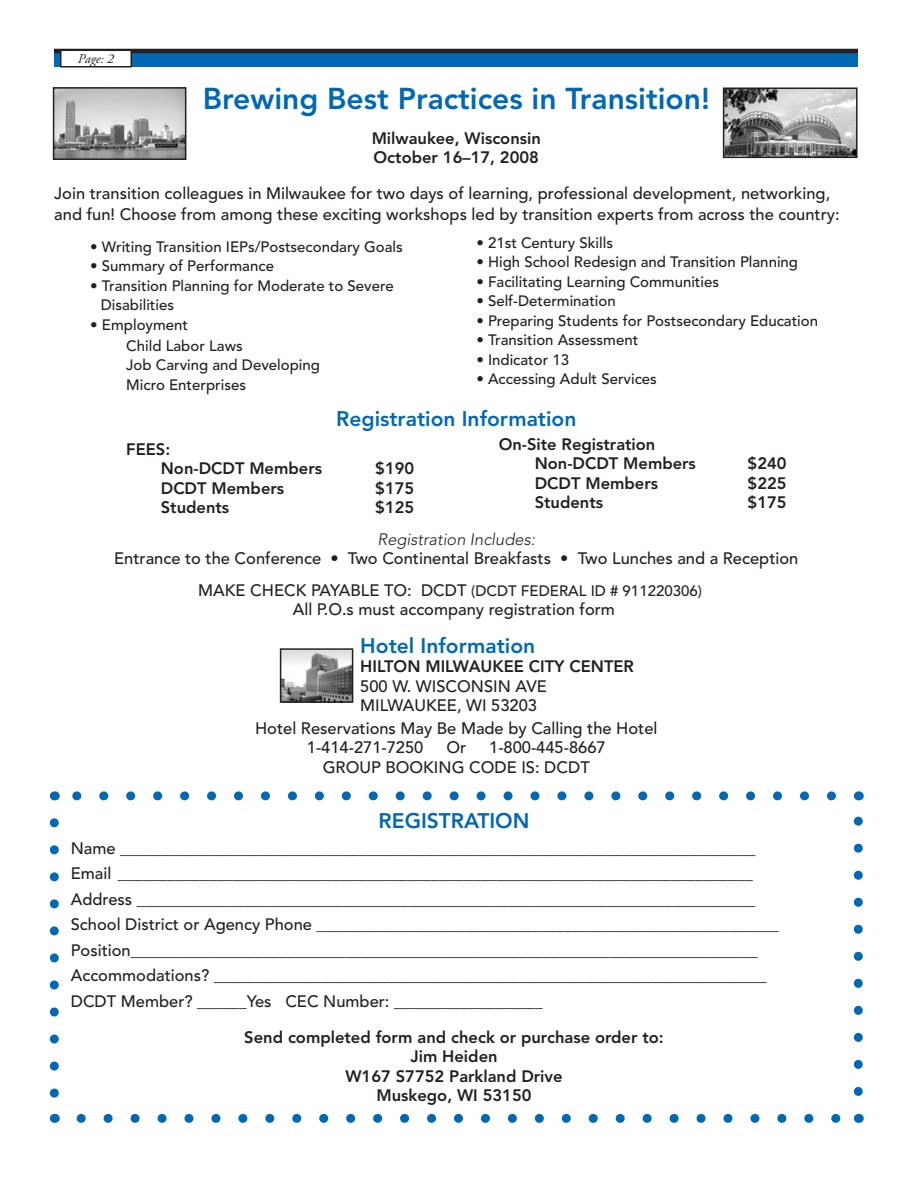
<style>
.page{position:relative;width:918px;height:1188px;background:#fff}
.page>*{position:absolute;margin:0;border:0;box-sizing:border-box;transform-origin:0 0}
.t1{font:800 30px "Avenir";color:#0168b3}
.t2{font:800 21px "Avenir";color:#0168b3}
.t3{font:500 16.5px/25.5px "Avenir";color:#231f20}
.t4{font:800 16.5px/19.5px "Avenir";color:#231f20}
.t5{font:italic 300 16.5px "Avenir";color:#231f20}
.t6{font:500 15px/19.5px "Avenir";color:#231f20}
.t7{font:italic 13.5px "Adobe Garamond Pro";color:#231f20}
.s1{font-size:16.5px}
</style>
<div class="page">
<div style="left:54px;top:50px;width:804px;height:18px;background:#0168b3"></div>
<hr style="left:54px;top:49px;width:804px;height:4px;background:#231f20">
<div style="left:61px;top:50px;width:70px;height:17px;background:#fff"></div>
<div style="left:60px;top:50px;width:72px;height:18px;border:2px solid #231f20"></div>
<svg style="left:50px;top:823px;width:9px;height:275px"></svg>
<svg style="left:81px;top:1114px;width:760px;height:9px"></svg>
<svg style="left:854px;top:816px;width:9px;height:276px"></svg>
<svg style="left:72px;top:791px;width:760px;height:9px"></svg>
<img style="left:56px;top:90px;width:127px;height:67px">
<div style="left:53px;top:87px;width:133px;height:73px;border:2px solid #231f20"></div>
<img style="left:726px;top:91px;width:129px;height:64px">
<div style="left:723px;top:88px;width:135px;height:70px;border:2px solid #231f20"></div>
<img style="left:283px;top:651px;width:67px;height:49px">
<div style="left:280px;top:648px;width:73px;height:55px;border:2px solid #231f20"></div>
<p class="t7" style="left:78px;top:51px;width:38px">Page: 2</p>
<h1 class="t1" style="left:203px;top:81px;width:509px">Brewing Best Practices in Transition!</h1>
<p class="t4" style="left:372px;top:128px;width:171px">Milwaukee, Wisconsin<br>October 16–17, 2008</p>
<p class="t3" style="left:54px;top:183px;width:787px;line-height:21px">Join transition colleagues in Milwaukee for two days of learning, professional development, networking, and fun! Choose from among these exciting workshops led by transition experts from across the country:</p>
<p class="t6" style="left:90px;top:237px;width:314px">• Writing Transition IEPs/Postsecondary Goals</p>
<p class="t6" style="left:90px;top:257px;width:185px">• Summary of Performance</p>
<p class="t6" style="left:101px;top:276px;width:294px;text-indent:-10px">• Transition Planning for Moderate to Severe<br>Disabilities</p>
<p class="t6" style="left:126px;top:314px;width:118px;line-height:21px;text-indent:-36px">• Employment<br>Child Labor Laws</p>
<p class="t6" style="left:126px;top:356px;width:195px">Job Carving and Developing<br>Micro Enterprises</p>
<p class="t2" style="left:336px;top:407px;width:242px">Registration Information</p>
<p class="t4" style="left:161px;top:439px;width:163px;text-indent:-34px">FEES:<br>Non-DCDT Members</p>
<p class="t6" style="left:476px;top:233px;width:138px">• 21st Century Skills</p>
<p class="t6" style="left:476px;top:253px;width:323px">• High School Redesign and Transition Planning</p>
<p class="t6" style="left:476px;top:272px;width:244px">• Facilitating Learning Communities</p>
<p class="t6" style="left:476px;top:292px;width:141px">• Self-Determination</p>
<p class="t6" style="left:476px;top:311px;width:343px">• Preparing Students for Postsecondary Education</p>
<p class="t6" style="left:476px;top:331px;width:163px">• Transition Assessment</p>
<p class="t6" style="left:476px;top:350px;width:94px">• Indicator 13</p>
<p class="t6" style="left:476px;top:370px;width:182px">• Accessing Adult Services</p>
<p class="t4" style="left:535px;top:434px;width:163px;text-indent:-36px">On-Site Registration<br>Non-DCDT Members</p>
<p class="t4" style="left:748px;top:454px;width:41px">$240</p>
<p class="t4" style="left:375px;top:459px;width:41px">$190</p>
<p class="t4" style="left:535px;top:473px;width:125px">DCDT Members</p>
<p class="t4" style="left:748px;top:473px;width:41px">$225</p>
<p class="t4" style="left:535px;top:493px;width:70px">Students</p>
<p class="t4" style="left:748px;top:493px;width:41px">$175</p>
<p class="t4" style="left:161px;top:478px;width:125px">DCDT Members</p>
<p class="t4" style="left:375px;top:478px;width:41px">$175</p>
<p class="t4" style="left:161px;top:498px;width:70px">Students</p>
<p class="t4" style="left:375px;top:498px;width:41px">$125</p>
<p class="t5" style="left:378px;top:530px;width:159px">Registration Includes:</p>
<p class="t3" style="left:114px;top:546px;width:686px">Entrance to the Conference • Two Continental Breakfasts • Two Lunches and a Reception</p>
<p class="t6" style="left:198px;top:581px;width:505px"><span class="s1">MAKE CHECK PAYABLE TO: DCDT</span> (DCDT FEDERAL ID # 911220306)</p>
<p class="t3" style="left:293px;top:597px;width:324px">All P.O.s must accompany registration form</p>
<p class="t2" style="left:360px;top:633px;width:176px">Hotel Information</p>
<p class="t4" style="left:360px;top:657px;width:275px">HILTON MILWAUKEE CITY CENTER</p>
<p class="t3" style="left:360px;top:677px;width:188px;line-height:19.5px">500 W. WISCONSIN AVE<br>MILWAUKEE, WI 53203</p>
<p class="t3" style="left:307px;top:719px;width:352px;line-height:19.5px;text-indent:-52px">Hotel Reservations May Be Made by Calling the Hotel<br>1-414-271-7250</p>
<p class="t3" style="left:446px;top:735px;width:21px">Or</p>
<p class="t3" style="left:323px;top:738px;width:284px;line-height:19.8px;text-indent:166px">1-800-445-8667<br>GROUP BOOKING CODE IS: DCDT</p>
<p class="t2" style="left:379px;top:809px;width:152px">REGISTRATION</p>
<p class="t3" style="left:71px;top:836px;width:709px">Name _____________________________________________________________________________ Email _____________________________________________________________________________ Address ___________________________________________________________________________ School District or Agency Phone ________________________________________________________ Position____________________________________________________________________________ Accommodations? ___________________________________________________________________ DCDT Member? ______Yes CEC Number: __________________</p>
<p class="t4" style="left:244px;top:1027px;width:421px;text-align:center">Send completed form and check or purchase order to:<br>Jim Heiden<br>W167 S7752 Parkland Drive<br>Muskego, WI 53150</p>
</div>
